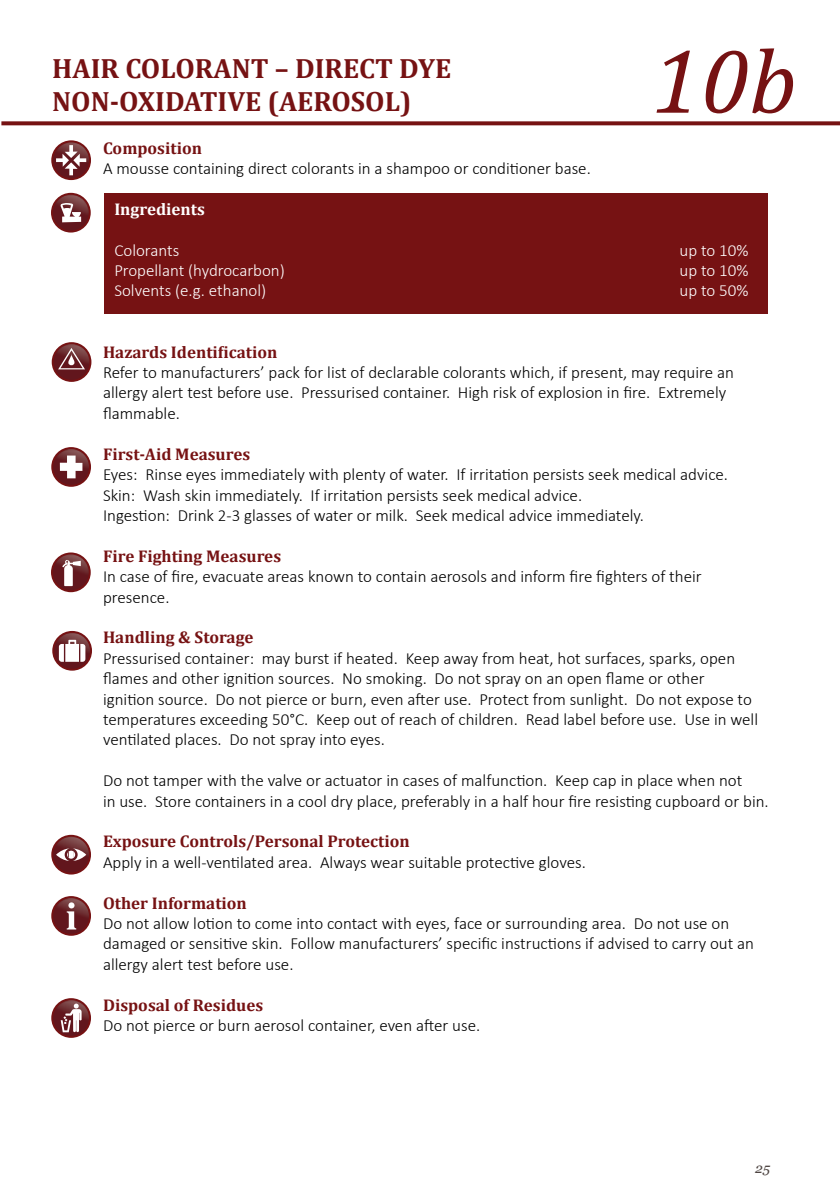
<style>
.page{position:relative;width:840px;height:1191px;background:#fff}
.page>*{position:absolute;margin:0;border:0;box-sizing:border-box;transform-origin:0 0}
.t1{font:italic 92px "Cambria";color:#761213}
.t2{font:700 28px/33.6px "Cambria";color:#761213}
.t3{font:300 17px/20.4px "Calibri";color:#000}
.t4{font:700 17px "Cambria";color:#761213}
.t5{font:300 17px "Calibri";color:#fff}
.t6{font:700 17px "Cambria";color:#fff}
.t7{font:italic 13.8px "Georgia";color:#4e4542}
</style>
<div class="page">
<svg style="left:1px;top:121px;width:838px;height:4px;fill:#761213"></svg>
<div style="left:104px;top:193px;width:663px;height:120px;background:#761213"></div>
<svg style="left:52px;top:342px;width:39px;height:40px"></svg>
<img style="left:54px;top:344px;width:35px;height:36px;border-radius:18px">
<svg style="left:58px;top:348px;width:27px;height:21px"></svg>
<svg style="left:51px;top:447px;width:40px;height:40px"></svg>
<img style="left:53px;top:449px;width:36px;height:36px;border-radius:18px">
<svg style="left:60px;top:455px;width:22px;height:23px"></svg>
<svg style="left:52px;top:631px;width:40px;height:39px"></svg>
<img style="left:54px;top:633px;width:36px;height:35px;border-radius:18px">
<svg style="left:59px;top:640px;width:26px;height:22px"></svg>
<svg style="left:51px;top:835px;width:40px;height:39px"></svg>
<img style="left:53px;top:837px;width:36px;height:35px;border-radius:18px">
<svg style="left:56px;top:848px;width:30px;height:13px"></svg>
<svg style="left:51px;top:998px;width:40px;height:39px"></svg>
<img style="left:53px;top:1000px;width:36px;height:36px;border-radius:18px">
<svg style="left:61px;top:1003px;width:21px;height:29px"></svg>
<svg style="left:51px;top:140px;width:40px;height:40px"></svg>
<img style="left:53px;top:142px;width:36px;height:36px;border-radius:18px">
<svg style="left:56px;top:145px;width:30px;height:30px"></svg>
<svg style="left:51px;top:896px;width:40px;height:39px"></svg>
<img style="left:53px;top:898px;width:36px;height:35px;border-radius:18px">
<svg style="left:67px;top:902px;width:9px;height:27px"></svg>
<svg style="left:51px;top:193px;width:40px;height:39px"></svg>
<img style="left:53px;top:195px;width:36px;height:35px;border-radius:18px">
<svg style="left:60px;top:203px;width:21px;height:19px"></svg>
<svg style="left:51px;top:552px;width:40px;height:40px"></svg>
<img style="left:53px;top:554px;width:36px;height:36px;border-radius:18px">
<svg style="left:62px;top:560px;width:19px;height:26px"></svg>
<h2 class="t2" style="left:52px;top:50px;width:400px">HAIR COLORANT – DIRECT DYE<br>NON-OXIDATIVE (AEROSOL)</h2>
<h1 class="t1" style="left:651px;top:16px;width:147px">10b</h1>
<p class="t4" style="left:103px;top:136px;width:100px">Composition</p>
<p class="t3" style="left:103px;top:158px;width:489px">A mousse containing direct colorants in a shampoo or conditioner base.</p>
<p class="t6" style="left:114px;top:197px;width:92px">Ingredients</p>
<p class="t5" style="left:114px;top:239px;width:66px">Colorants</p>
<p class="t5" style="left:679px;top:239px;width:70px">up to 10%</p>
<p class="t5" style="left:114px;top:260px;width:172px">Propellant (hydrocarbon)</p>
<p class="t5" style="left:679px;top:260px;width:70px">up to 10%</p>
<p class="t5" style="left:114px;top:280px;width:153px">Solvents (e.g. ethanol)</p>
<p class="t5" style="left:679px;top:280px;width:70px">up to 50%</p>
<p class="t4" style="left:103px;top:340px;width:176px">Hazards Identification</p>
<p class="t3" style="left:103px;top:362px;width:632px">Refer to manufacturers’ pack for list of declarable colorants which, if present, may require an allergy alert test before use. Pressurised container. High risk of explosion in fire. Extremely flammable.</p>
<p class="t4" style="left:103px;top:442px;width:149px">First-Aid Measures</p>
<p class="t3" style="left:103px;top:464px;width:626px">Eyes: Rinse eyes immediately with plenty of water. If irritation persists seek medical advice.<br>Skin: Wash skin immediately. If irritation persists seek medical advice.<br>Ingestion: Drink 2-3 glasses of water or milk. Seek medical advice immediately.</p>
<p class="t4" style="left:103px;top:544px;width:179px">Fire Fighting Measures</p>
<p class="t3" style="left:103px;top:566px;width:600px">In case of fire, evacuate areas known to contain aerosols and inform fire fighters of their presence.</p>
<p class="t4" style="left:103px;top:625px;width:152px">Handling &amp; Storage</p>
<p class="t3" style="left:103px;top:648px;width:656px">Pressurised container: may burst if heated. Keep away from heat, hot surfaces, sparks, open flames and other ignition sources. No smoking. Do not spray on an open flame or other ignition source. Do not pierce or burn, even after use. Protect from sunlight. Do not expose to temperatures exceeding 50°C. Keep out of reach of children. Read label before use. Use in well ventilated places. Do not spray into eyes.</p>
<p class="t3" style="left:103px;top:770px;width:667px">Do not tamper with the valve or actuator in cases of malfunction. Keep cap in place when not<br>in use. Store containers in a cool dry place, preferably in a half hour fire resisting cupboard or bin.</p>
<p class="t4" style="left:103px;top:829px;width:308px">Exposure Controls/Personal Protection</p>
<p class="t3" style="left:103px;top:852px;width:484px">Apply in a well-ventilated area. Always wear suitable protective gloves.</p>
<p class="t4" style="left:103px;top:891px;width:145px">Other Information</p>
<p class="t3" style="left:103px;top:913px;width:652px">Do not allow lotion to come into contact with eyes, face or surrounding area. Do not use on damaged or sensitive skin. Follow manufacturers’ specific instructions if advised to carry out an allergy alert test before use.</p>
<p class="t4" style="left:103px;top:993px;width:162px">Disposal of Residues</p>
<p class="t3" style="left:103px;top:1015px;width:378px">Do not pierce or burn aerosol container, even after use.</p>
<p class="t7" style="left:754px;top:1159px;width:16px">25</p>
</div>
